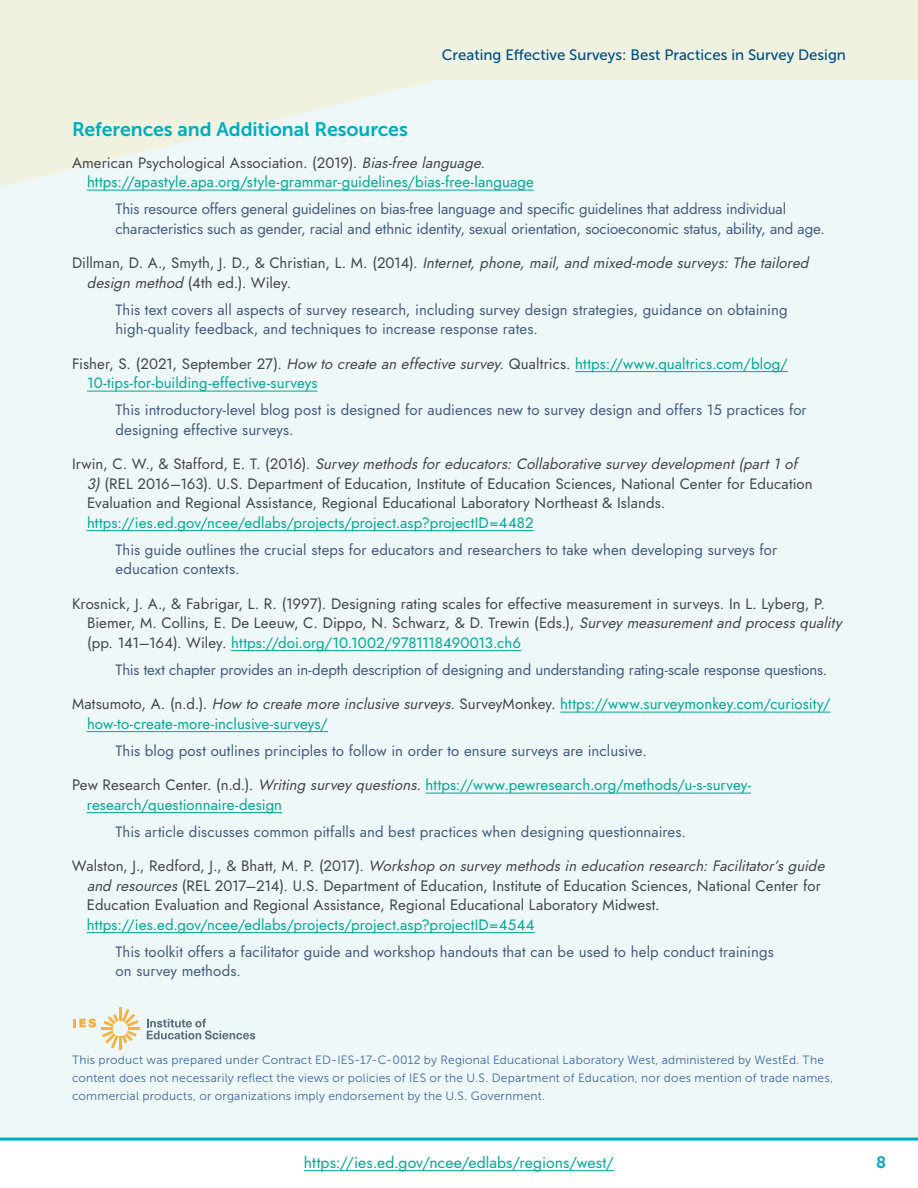
<style>
.page{position:relative;width:918px;height:1188px;background:#fff}
.page>*{position:absolute;margin:0;border:0;box-sizing:border-box;transform-origin:0 0}
.t1{font:19.5px "Museo Sans 700";letter-spacing:-.005em;color:#00abc0}
.t2{font:16.5px "Museo Sans 700";color:#00abc0}
.t3{font:15.75px "Jost";letter-spacing:.005em;color:#00a994}
.t4{font:15px/19.5px "Jost";letter-spacing:.01em;color:#42474a}
.t5{font:15px/19.5px "Jost";color:#435c81}
.t6{font:15px/19.5px "Jost";letter-spacing:.01em;color:#00a994}
.t7{font:italic 15px/19.5px "Jost";color:#42474a}
.t8{font:15px "Museo Sans 500";color:#004d89}
.t9{font:12px/18px "Museo Sans 300";letter-spacing:.02em;color:#3a68a5}
.s1{color:#42474a}
.s2{font-style:italic;color:#42474a}
.s3{font-style:normal}
.s4{font-style:italic}
.s5{color:#00a994}
</style>
<div class="page">
<div style="left:0;top:0;width:918px;height:1139px;background:#eff8f9"></div>
<hr style="left:304px;top:1170px;width:310px;height:1px;background:#00a994">
<hr style="left:0;top:1138px;width:918px;height:3px;background:#00abbf">
<svg style="left:0;top:0;width:918px;height:190px;fill:#f0f2df"></svg>
<hr style="left:87px;top:190px;width:447px;height:1px;background:#00a994">
<hr style="left:575px;top:371px;width:213px;height:1px;background:#00a994">
<hr style="left:87px;top:391px;width:231px;height:1px;background:#00a994">
<hr style="left:87px;top:530px;width:447px;height:1px;background:#00a994">
<hr style="left:231px;top:650px;width:290px;height:1px;background:#00a994">
<hr style="left:560px;top:712px;width:271px;height:1px;background:#00a994">
<hr style="left:87px;top:731px;width:241px;height:1px;background:#00a994">
<hr style="left:426px;top:793px;width:325px;height:1px;background:#00a994">
<hr style="left:87px;top:812px;width:195px;height:1px;background:#00a994">
<hr style="left:87px;top:932px;width:448px;height:1px;background:#00a994">
<hr style="left:119px;top:1007px;width:3px;height:14px;background:#fbb03a">
<hr style="left:119px;top:1036px;width:3px;height:14px;background:#fbb03a">
<svg style="left:73px;top:1009px;width:66px;height:39px"></svg>
<svg style="left:147px;top:1019px;width:108px;height:20px"></svg>
<p class="t8" style="left:442px;top:46px;width:406px">Creating Effective Surveys: Best Practices in Survey Design</p>
<h3 class="t1" style="left:72px;top:119px;width:337px">References and Additional Resources</h3>
<p class="t6" style="left:87px;top:153px;width:448px;text-indent:-15px"><span class="s1">American Psychological Association. (2019).</span> <span class="s2">Bias-free language. </span>https://apastyle.apa.org/style-grammar-guidelines/bias-free-language</p>
<p class="t5" style="left:116px;top:199px;width:711px">This resource offers general guidelines on bias-free language and specific guidelines that address individual characteristics such as gender, racial and ethnic identity, sexual orientation, socioeconomic status, ability, and age.</p>
<p class="t7" style="left:87px;top:253px;width:727px;text-indent:-15px"><span class="s3">D i l l m a n , D . A . , S myt h , J . D . , &amp; C h r i st i a n , L . M . (2 0 1 4) .</span> Internet,phone,mail,and mixed-mode surveys:The tailored design method <span class="s3">(4th ed.). Wiley.</span></p>
<p class="t5" style="left:116px;top:300px;width:674px">This text covers all aspects of survey research, including survey design strategies, guidance on obtaining high-quality feedback, and techniques to increase response rates.</p>
<p class="t6" style="left:87px;top:354px;width:702px;text-indent:-15px"><span class="s1">Fisher, S. (2021, September 27).</span> <span class="s2">How to create an effective survey.</span><span class="s1">Qualtrics.</span> https://www.qualtrics.com/blog/<br>10-tips-for-building-effective-surveys</p>
<p class="t5" style="left:116px;top:400px;width:693px">This introductory-level blog post is designed for audiences new to survey design and offers 15 practices for designing effective surveys.</p>
<p class="t4" style="left:87px;top:454px;width:727px;text-indent:-15px">I r w i n , C . W. , &amp; S t a ffo rd , E . T. (2 0 1 6 ) . <span class="s4">Surveymethodsforeducators:Collaborative surveydevelopment(part1of 3)</span>(REL 2016–163). U.S. Department of Education, Institute of Education Sciences, National Center for Education Evaluation and Regional Assistance, Regional Educational Laboratory Northeast &amp; Islands. <span class="s5">https://ies.ed.gov/ncee/edlabs/projects/project.asp?projectID=4482</span></p>
<p class="t5" style="left:116px;top:540px;width:663px">This guide outlines the crucial steps for educators and researchers to take when developing surveys for education contexts.</p>
<p class="t4" style="left:87px;top:594px;width:760px;text-indent:-15px">Krosnick, J. A., &amp; Fabrigar, L. R. (1997). Designing rating scales for effective measurement in surveys. In L. Lyberg, P.<br>Biemer, M. Collins, E. De Leeuw, C. Dippo, N. Schwarz, &amp; D. Trewin (Eds.), <span class="s4">Surveymeasurementand processquality </span>(pp. 141–164). Wiley. <span class="s5">https://doi.org/10.1002/9781118490013.ch6</span></p>
<p class="t5" style="left:116px;top:660px;width:713px">This text chapter provides an in-depth description of designing and understanding rating-scale response questions.</p>
<p class="t6" style="left:87px;top:694px;width:745px;text-indent:-15px"><span class="s1">Matsumoto, A. (n.d.).</span> <span class="s2">How to create more inclusive surveys.</span><span class="s1">SurveyMonkey.</span> https://www.surveymonkey.com/curiosity/ how-to-create-more-inclusive-surveys/</p>
<p class="t5" style="left:116px;top:741px;width:533px">This blog post outlines principles to follow in order to ensure surveys are inclusive.</p>
<p class="t6" style="left:87px;top:775px;width:665px;text-indent:-15px"><span class="s1">Pew Research Center. (n.d.).</span> <span class="s2">Writing surveyquestions.</span>https://www.pewresearch.org/methods/u-s-survey&shy;research/questionnaire-design</p>
<p class="t5" style="left:115px;top:822px;width:572px">This article discusses common pitfalls and best practices when designing questionnaires.</p>
<p class="t4" style="left:87px;top:856px;width:743px;text-indent:-15px">Wa l s to n , J . , Re d fo rd , J . , &amp; B h a tt, M . P. (2 0 1 7 ) . <span class="s4">Workshop on surveymethodsin education research:Facilitator’sguide and resources</span>(REL 2017–214). U.S. Department of Education, Institute of Education Sciences, National Center for Education Evaluation and Regional Assistance, Regional Educational Laboratory Midwest. <span class="s5">https://ies.ed.gov/ncee/edlabs/projects/project.asp?projectID=4544</span></p>
<p class="t5" style="left:115px;top:942px;width:660px">This toolkit offers a facilitator guide and workshop handouts that can be used to help conduct trainings on survey methods.</p>
<p class="t9" style="left:72px;top:1051px;width:763px">This product was prepared under Contract ED-IES-17-C-0012 by Regional Educational Laboratory West, administered by WestEd. The content does not necessarily reflect the views or policies of IES or the U.S. Department of Education, nor does mention of trade names, commercial products, or organizations imply endorsement by the U.S. Government.</p>
<p class="t3" style="left:304px;top:1151px;width:312px">https://ies.ed.gov/ncee/edlabs/regions/west/</p>
<p class="t2" style="left:876px;top:1154px;width:12px">8</p>
</div>
